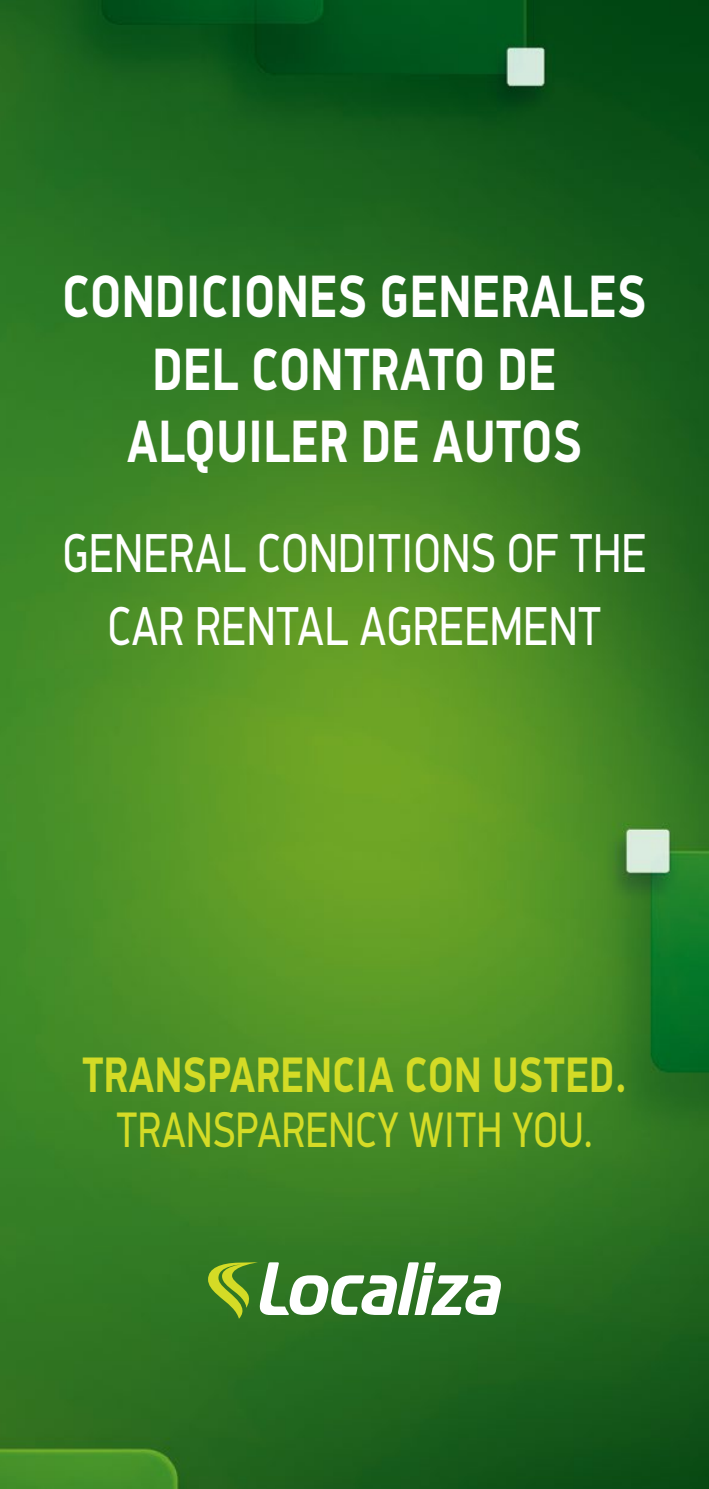
<style>
.page{position:relative;width:709px;height:1489px;background:#fff}
.page>*{position:absolute;margin:0;border:0;box-sizing:border-box;transform-origin:0 0}
.t1{font:700 60px/72.5px "Localiza DIN Display";letter-spacing:.02em;color:#fff;text-align:center;scale:.8 1}
.t2{font:55px/72.5px "Localiza DIN Display";letter-spacing:.02em;color:#fff;text-align:center;scale:.8 1}
.t3{font:700 50px "Localiza DIN Display";letter-spacing:.02em;color:#d4db26;scale:.8 1}
.t4{font:50px "Localiza DIN Display";letter-spacing:.02em;color:#d4db26;scale:.8 1}
</style>
<div class="page">
<img style="left:0;top:0;width:709px;height:1488px">
<svg style="left:208px;top:1262px;width:293px;height:56px"></svg>
<p class="t1" style="left:63px;top:262px;width:731px">CONDICIONES GENERALES<br>DEL CONTRATO DE<br>ALQUILER DE AUTOS</p>
<p class="t2" style="left:63px;top:518px;width:731px">GENERAL CONDITIONS OF THE<br>CAR RENTAL AGREEMENT</p>
<p class="t3" style="left:82px;top:1044px;width:682px">TRANSPARENCIA CON USTED.</p>
<p class="t4" style="left:116px;top:1100px;width:597px">TRANSPARENCY WITH YOU.</p>
</div>
